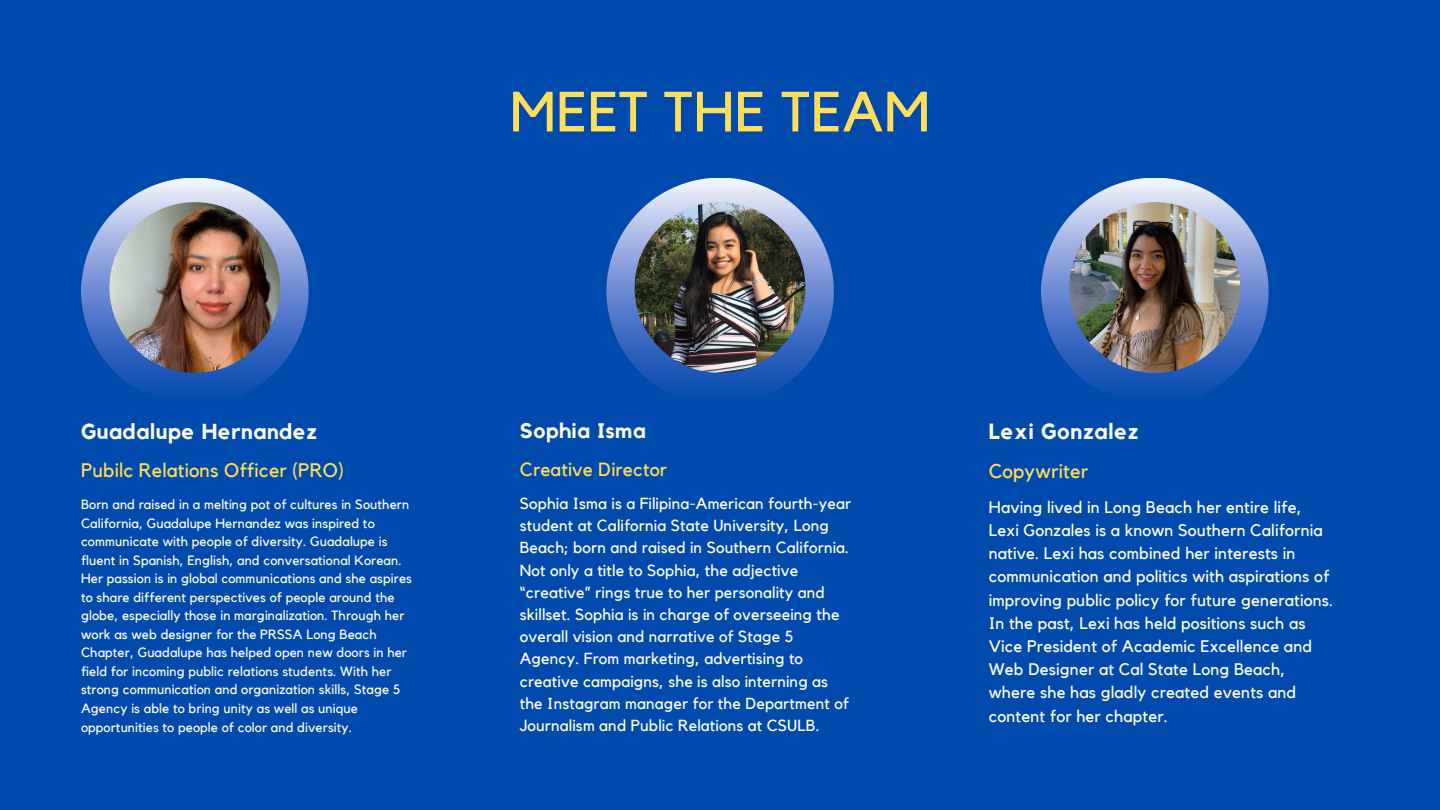
<style>
.page{position:relative;width:1440px;height:810px;background:#004aad}
.page>*{position:absolute;margin:0;border:0;box-sizing:border-box;transform-origin:0 0}
.t1{font:56px "Kollektif";letter-spacing:.01em;color:#ffde59}
.t2{font:700 21.9px "Kollektif";letter-spacing:.03em;color:#fff}
.t3{font:700 21.6px "Kollektif";letter-spacing:.03em;color:#fff}
.t4{font:700 21px "Kollektif";letter-spacing:.03em;color:#fff}
.t5{font:19.8px "Kollektif";letter-spacing:.01em;color:#ffde59}
.t6{font:19.6px "Kollektif";letter-spacing:.01em;color:#ffde59}
.t7{font:19px "Kollektif";letter-spacing:.01em;color:#ffde59}
.t8{font:16.7px/23.2px "Kollektif";letter-spacing:.01em;color:#fff}
.t9{font:16px/22.2px "Kollektif";letter-spacing:.01em;color:#fff}
.t10{font:13.4px/18.5px "Kollektif";letter-spacing:.01em;color:#fff}
</style>
<div class="page">
<svg style="left:81px;top:178px;width:228px;height:214px"></svg>
<img style="left:109px;top:202px;width:171px;height:171px;border-radius:50%">
<svg style="left:1041px;top:178px;width:228px;height:214px"></svg>
<img style="left:1069px;top:202px;width:171px;height:171px;border-radius:50%">
<svg style="left:606px;top:178px;width:228px;height:214px"></svg>
<img style="left:635px;top:202px;width:170px;height:171px;border-radius:50%">
<p class="t1" style="left:510px;top:86px;width:422px">MEET THE TEAM</p>
<p class="t3" style="left:81px;top:421px;width:238px">Guadalupe Hernandez</p>
<p class="t6" style="left:81px;top:462px;width:264px">Pubilc Relations Officer (PRO)</p>
<p class="t10" style="left:81px;top:496px;width:332px">Born and raised in a melting pot of cultures in Southern California, Guadalupe Hernandez was inspired to communicate with people of diversity. Guadalupe is fluent in Spanish, English, and conversational Korean.<br>Her passion is in global communications and she aspires to share different perspectives of people around the globe, especially those in marginalization. Through her work as web designer for the PRSSA Long Beach Chapter, Guadalupe has helped open new doors in her field for incoming public relations students. With her strong communication and organization skills, Stage 5<br>Agency is able to bring unity as well as unique opportunities to people of color and diversity.</p>
<p class="t4" style="left:520px;top:421px;width:128px">Sophia Isma</p>
<p class="t7" style="left:520px;top:460px;width:149px">Creative Director</p>
<p class="t9" style="left:520px;top:493px;width:333px">Sophia Isma is a Filipina-American fourth-year student at California State University, Long Beach; born and raised in Southern California.<br>Not only a title to Sophia, the adjective “creative” rings true to her personality and skillset. Sophia is in charge of overseeing the overall vision and narrative of Stage 5<br>Agency. From marketing, advertising to creative campaigns, she is also interning as the Instagram manager for the Department of Journalism and Public Relations at CSULB.</p>
<p class="t2" style="left:989px;top:421px;width:152px">Lexi Gonzalez</p>
<p class="t5" style="left:989px;top:462px;width:101px">Copywriter</p>
<p class="t8" style="left:989px;top:496px;width:346px">Having lived in Long Beach her entire life, Lexi Gonzales is a known Southern California native. Lexi has combined her interests in communication and politics with aspirations of improving public policy for future generations.<br>In the past, Lexi has held positions such as Vice President of Academic Excellence and Web Designer at Cal State Long Beach, where she has gladly created events and content for her chapter.</p>
</div>
